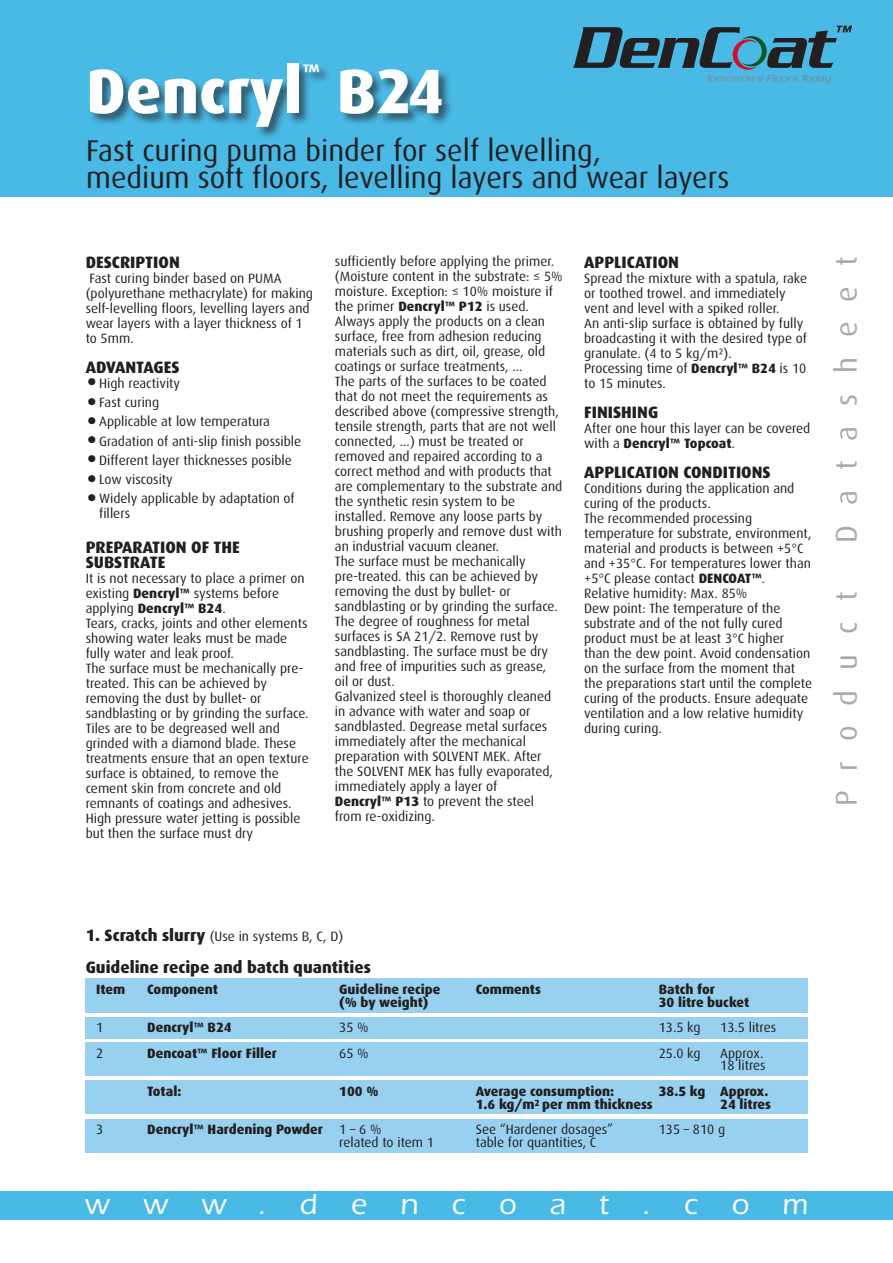
<style>
.page{position:relative;width:893px;height:1263px;background:#fff}
.page>*{position:absolute;margin:0;border:0;box-sizing:border-box;transform-origin:0 0}
.Normal{font:800 63px "Dax";color:#fff}
.Normal-2{font:30px "Dax";color:#231f20}
.Normal-3{font:30px "Dax";letter-spacing:.67em;color:#a8a9ad}
.Normal-4{font:500 30px "Itc Eras";letter-spacing:1.11em;color:#fff}
.Normal-5{font:800 22.5px "Dax";color:#fff}
.brød_over{font:800 16.5px/15px "Dax";color:#231f20}
.brød_over-2{font:13.5px/15px "Dax";color:#231f20}
.brød_over-3{font:800 13.5px "Dax";color:#231f20}
.s1{font-size:37.5px}
.s2{font-weight:800}
.s3{font-weight:800;font-size:16.5px}
.s4{font-weight:400}
</style>
<div class="page">
<div style="left:1px;top:1191px;width:892px;height:28px;background:#49b9e6"></div>
<div style="left:0;top:0;width:893px;height:197px;background:#49b9e6"></div>
<svg style="left:573px;top:26px;width:279px;height:57px"></svg>
<div style="left:89px;top:63px;width:365px;height:76px;background:#231f20;opacity:.6"></div>
<div style="left:86px;top:1081px;width:722px;height:33px;background:#97d1ef"></div>
<div style="left:86px;top:1119px;width:722px;height:33px;background:#97d1ef"></div>
<div style="left:86px;top:1042px;width:722px;height:34px;background:#97d1ef"></div>
<div style="left:86px;top:1017px;width:722px;height:21px;background:#97d1ef"></div>
<div style="left:86px;top:979px;width:722px;height:34px;background:#97d1ef"></div>
<p class="Normal" style="left:86px;top:56px;width:218px">Dencryl</p>
<p class="Normal-5" style="left:302px;top:60px;width:19px">™</p>
<p class="Normal" style="left:337px;top:56px;width:109px">B24</p>
<p class="Normal-2" style="left:86px;top:134px;width:516px">Fast curing puma binder for self levelling,</p>
<p class="Normal-2" style="left:86px;top:161px;width:645px">medium soft floors, levelling layers and wear layers</p>
<p class="brød_over" style="left:86px;top:255px;width:96px">DESCRIPTION</p>
<p class="brød_over-2" style="left:86px;top:271px;width:229px">Fast curing binder based on PUMA (polyurethane methacrylate) for making self-levelling floors, levelling layers and wear layers with a layer thickness of 1 to 5mm.</p>
<p class="brød_over" style="left:86px;top:360px;width:96px">ADVANTAGES</p>
<p class="brød_over-2" style="left:86px;top:376px;width:96px"><span class="s1">•</span>High reactivity</p>
<p class="brød_over-2" style="left:86px;top:395px;width:75px"><span class="s1">•</span>Fast curing</p>
<p class="brød_over-2" style="left:86px;top:414px;width:186px"><span class="s1">•</span>Applicable at low temperatura</p>
<p class="brød_over-2" style="left:86px;top:433px;width:217px"><span class="s1">•</span>Gradation of anti-slip finish possible</p>
<p class="brød_over-2" style="left:86px;top:453px;width:208px"><span class="s1">•</span>Different layer thicknesses posible</p>
<p class="brød_over-2" style="left:86px;top:472px;width:89px"><span class="s1">•</span>Low viscosity</p>
<p class="brød_over-2" style="left:99px;top:491px;width:197px;text-indent:-13px"><span class="s1">•</span>Widely applicable by adaptation of fillers</p>
<p class="brød_over" style="left:86px;top:539px;width:156px">PREPARATION OF THE<br>SUBSTRATE</p>
<p class="brød_over-2" style="left:86px;top:570px;width:220px">It is not necessary to place a primer on existing <span class="s2">Dencryl™</span> systems before applying <span class="s2">Dencryl™ B24</span>.</p>
<p class="brød_over-2" style="left:86px;top:615px;width:223px">Tears, cracks, joints and other elements showing water leaks must be made fully water and leak proof.</p>
<p class="brød_over-2" style="left:86px;top:660px;width:225px">The surface must be mechanically pre&shy;treated. This can be achieved by removing the dust by bullet- or sandblasting or by grinding the surface.<br>Tiles are to be degreased well and grinded with a diamond blade. These treatments ensure that an open texture surface is obtained, to remove the cement skin from concrete and old remnants of coatings and adhesives.</p>
<p class="brød_over-2" style="left:86px;top:810px;width:216px">High pressure water jetting is possible but then the surface must dry</p>
<p class="brød_over-2" style="left:335px;top:254px;width:229px">sufficiently before applying the primer. (Moisture content in the substrate: ≤ 5% moisture. Exception: ≤ 10% moisture if the primer <span class="s2">Dencryl™ P12</span> is used.</p>
<p class="brød_over-2" style="left:335px;top:314px;width:212px">Always apply the products on a clean surface, free from adhesion reducing materials such as dirt, oil, grease, old coatings or surface treatments, ...</p>
<p class="brød_over-2" style="left:335px;top:374px;width:229px">The parts of the surfaces to be coated that do not meet the requirements as described above (compressive strength, tensile strength, parts that are not well connected, ...) must be treated or removed and repaired according to a correct method and with products that are complementary to the substrate and the synthetic resin system to be installed. Remove any loose parts by brushing properly and remove dust with an industrial vacuum cleaner.</p>
<p class="brød_over-2" style="left:335px;top:554px;width:224px">The surface must be mechanically pre-treated. this can be achieved by removing the dust by bullet- or sandblasting or by grinding the surface.<br>The degree of roughness for metal surfaces is SA 21/2. Remove rust by sandblasting. The surface must be dry and free of impurities such as grease, oil or dust.</p>
<p class="brød_over-2" style="left:335px;top:689px;width:220px">Galvanized steel is thoroughly cleaned in advance with water and soap or sandblasted. Degrease metal surfaces immediately after the mechanical preparation with SOLVENT MEK. After the SOLVENT MEK has fully evaporated, immediately apply a layer of <span class="s2">Dencryl™ P13</span> to prevent the steel from re-oxidizing.</p>
<p class="brød_over" style="left:584px;top:255px;width:96px">APPLICATION</p>
<p class="brød_over-2" style="left:584px;top:271px;width:225px">Spread the mixture with a spatula, rake or toothed trowel. and immediately vent and level with a spiked roller.</p>
<p class="brød_over-2" style="left:584px;top:316px;width:224px">An anti-slip surface is obtained by fully broadcasting it with the desired type of granulate. (4 to 5 kg/m²).</p>
<p class="brød_over-2" style="left:584px;top:361px;width:224px">Processing time of <span class="s2">Dencryl™ B24</span> is 10 to 15 minutes.</p>
<p class="brød_over" style="left:584px;top:405px;width:76px">FINISHING</p>
<p class="brød_over-2" style="left:584px;top:421px;width:228px">After one hour this layer can be covered with a <span class="s2">Dencryl™ Topcoat</span>.</p>
<p class="brød_over" style="left:584px;top:465px;width:188px">APPLICATION CONDITIONS</p>
<p class="brød_over-2" style="left:584px;top:481px;width:212px">Conditions during the application and curing of the products.</p>
<p class="brød_over-2" style="left:584px;top:511px;width:229px">The recommended processing temperature for substrate, environment, material and products is between +5°C and +35°C. For temperatures lower than +5°C please contact <span class="s2">DENCOAT™</span>.</p>
<p class="brød_over-2" style="left:584px;top:586px;width:165px">Relative humidity: Max. 85%</p>
<p class="brød_over-2" style="left:584px;top:601px;width:229px">Dew point: The temperature of the substrate and of the not fully cured product must be at least 3°C higher than the dew point. Avoid condensation on the surface from the moment that the preparations start until the complete curing of the products. Ensure adequate ventilation and a low relative humidity during curing.</p>
<p class="Normal-3" style="left:830px;top:806px;width:216px;rotate:-90deg">Product</p>
<p class="Normal-3" style="left:830px;top:543px;width:288px;rotate:-90deg">Datasheet</p>
<p class="brød_over-2" style="left:86px;top:929px;width:259px"><span class="s3">1. Scratch slurry</span> (Use in systems B, C, D)</p>
<p class="brød_over" style="left:86px;top:960px;width:287px">Guideline recipe and batch quantities</p>
<p class="brød_over-3" style="left:96px;top:981px;width:31px">Item</p>
<p class="brød_over-3" style="left:147px;top:981px;width:72px">Component</p>
<p class="brød_over-3" style="left:339px;top:981px;width:103px">Guideline recipe</p>
<p class="brød_over-3" style="left:476px;top:981px;width:67px">Comments</p>
<p class="brød_over-3" style="left:659px;top:981px;width:58px">Batch for</p>
<p class="brød_over-3" style="left:339px;top:994px;width:91px">(% by weight)</p>
<p class="brød_over-3" style="left:659px;top:994px;width:92px">30 litre bucket</p>
<p class="brød_over-2" style="left:96px;top:1020px;width:9px">1</p>
<p class="brød_over-3" style="left:147px;top:1020px;width:86px">Dencryl™ B24</p>
<p class="brød_over-2" style="left:339px;top:1020px;width:31px">35 %</p>
<p class="brød_over-2" style="left:659px;top:1020px;width:43px">13.5 kg</p>
<p class="brød_over-2" style="left:720px;top:1020px;width:57px">13.5 litres</p>
<p class="brød_over-2" style="left:96px;top:1046px;width:9px">2</p>
<p class="brød_over-3" style="left:147px;top:1045px;width:131px">Dencoat™ Floor Filler</p>
<p class="brød_over-2" style="left:339px;top:1046px;width:31px">65 %</p>
<p class="brød_over-2" style="left:659px;top:1046px;width:43px">25.0 kg</p>
<p class="brød_over-2" style="left:720px;top:1046px;width:45px">Approx.</p>
<p class="brød_over-2" style="left:720px;top:1058px;width:47px">18 litres</p>
<p class="brød_over-3" style="left:147px;top:1083px;width:36px">Total:</p>
<p class="brød_over-3" style="left:339px;top:1083px;width:41px">100 %</p>
<p class="brød_over-3" style="left:476px;top:1083px;width:140px">Average consumption:</p>
<p class="brød_over-3" style="left:659px;top:1083px;width:111px">38.5 kg Approx.</p>
<p class="brød_over-3" style="left:476px;top:1096px;width:179px">1.6 kg/m<sup>2</sup> per mm thickness</p>
<p class="brød_over-3" style="left:720px;top:1096px;width:52px">24 litres</p>
<p class="brød_over-2" style="left:96px;top:1122px;width:9px">3</p>
<p class="brød_over-3" style="left:147px;top:1122px;width:236px">Dencryl™ Hardening Powder <span class="s4">1 – 6 %</span></p>
<p class="brød_over-2" style="left:476px;top:1122px;width:139px">See “Hardener dosages”</p>
<p class="brød_over-2" style="left:659px;top:1122px;width:68px">135 – 810 g</p>
<p class="brød_over-2" style="left:339px;top:1135px;width:96px">related to item 1</p>
<p class="brød_over-2" style="left:476px;top:1135px;width:122px">table for quantities, C</p>
<p class="Normal-4" style="left:85px;top:1187px;width:725px">www.dencoat.com</p>
</div>
